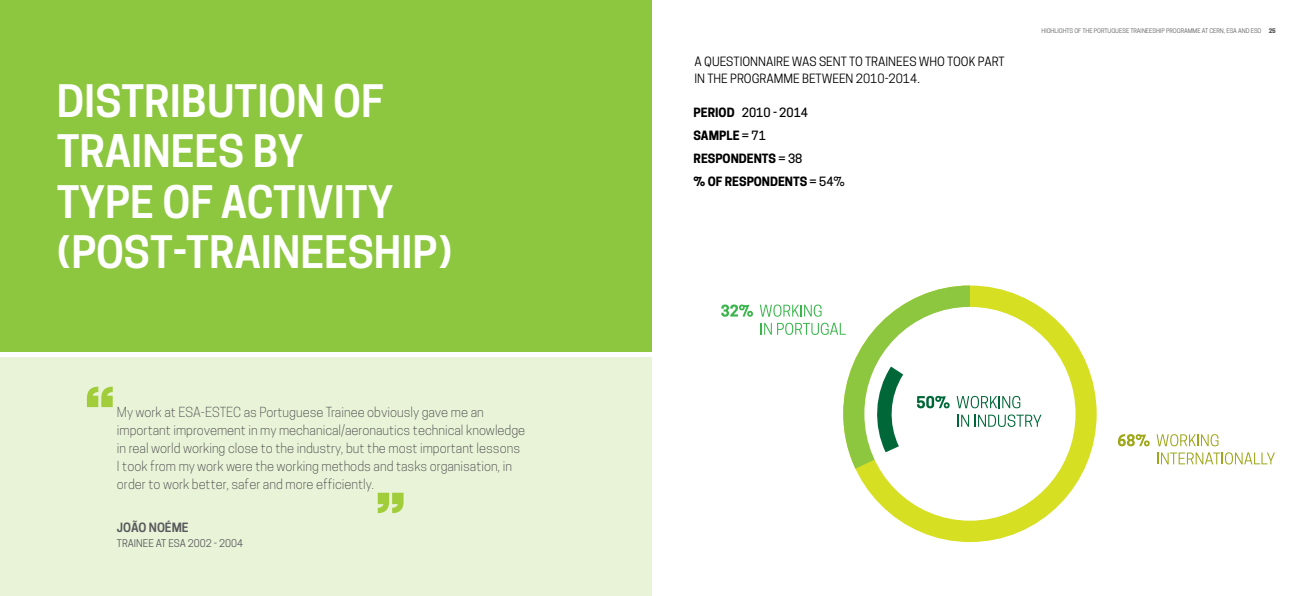
<style>
.page{position:relative;width:1304px;height:596px;background:#fff}
.page>*{position:absolute;margin:0;border:0;box-sizing:border-box;transform-origin:0 0}
.t1{font:600 42px/50.4px "Cooper Hewitt";color:#fff}
.t2{font:300 13px/18px "Cooper Hewitt";color:#414042}
.t3{font:12px/17.2px "Cooper Hewitt";color:#000}
.t4{font:700 12px/22.9px "Cooper Hewitt";color:#000}
.t5{font:600 12px "Cooper Hewitt";color:#58595b}
.t6{font:10px "Cooper Hewitt";color:#58595b}
.t7{font:6px "Cooper Hewitt";color:#58595b}
.s1{font-weight:500}
.s2{font-weight:800}
</style>
<div class="page">
<div style="left:0;top:0;width:652px;height:351px;background:#8dc63f"></div>
<div style="left:0;top:356px;width:652px;height:239px;background:#e8f3d8"></div>
<div style="left:843px;top:285px;width:254px;height:256px;background:#d7df23;border-radius:50%"></div>
<div style="left:864px;top:307px;width:211px;height:213px;background:#fff;border-radius:50%"></div>
<svg style="left:87px;top:386px;width:26px;height:21px"></svg>
<svg style="left:378px;top:492px;width:26px;height:21px"></svg>
<svg style="left:721px;top:304px;width:32px;height:12px"></svg>
<svg style="left:1118px;top:434px;width:32px;height:12px"></svg>
<svg style="left:1157px;top:434px;width:61px;height:12px"></svg>
<svg style="left:1158px;top:452px;width:117px;height:12px"></svg>
<svg style="left:760px;top:285px;width:281px;height:183px"></svg>
<h1 class="t1" style="left:57px;top:76px;width:397px">DISTRIBUTION OF<br>TRAINEES BY<br>TYPE OF ACTIVITY (POST-TRAINEESHIP)</h1>
<p class="t2" style="left:117px;top:402px;width:410px">My work at ESA-ESTEC as Portuguese Trainee obviously gave me an important improvement in my mechanical/aeronautics technical knowledge in real world working close to the industry, but the most important lessons I took from my work were the working methods and tasks organisation, in order to work better, safer and more efficiently.</p>
<p class="t5" style="left:117px;top:520px;width:73px">JOÃO NOÉME</p>
<p class="t6" style="left:117px;top:536px;width:128px">TRAINEE AT ESA 2002 - 2004</p>
<p class="t3" style="left:694px;top:53px;width:312px">A QUESTIONNAIRE WAS SENT TO TRAINEES WHO TOOK PART<br>IN THE PROGRAMME BETWEEN 2010-2014.</p>
<p class="t4" style="left:694px;top:101px;width:153px">PERIOD <span class="s1">2010 - 2014<br></span>SAMPLE <span class="s1">= 71<br></span>RESPONDENTS <span class="s1">= 38<br></span>% OF RESPONDENTS <span class="s1">= 54%</span></p>
<p class="t7" style="left:1042px;top:27px;width:236px">HIGHLIGHTS OF THE PORTUGUESE TRAINEESHIP PROGRAMME AT CERN, ESA AND ESO <span class="s2">25</span></p>
</div>
